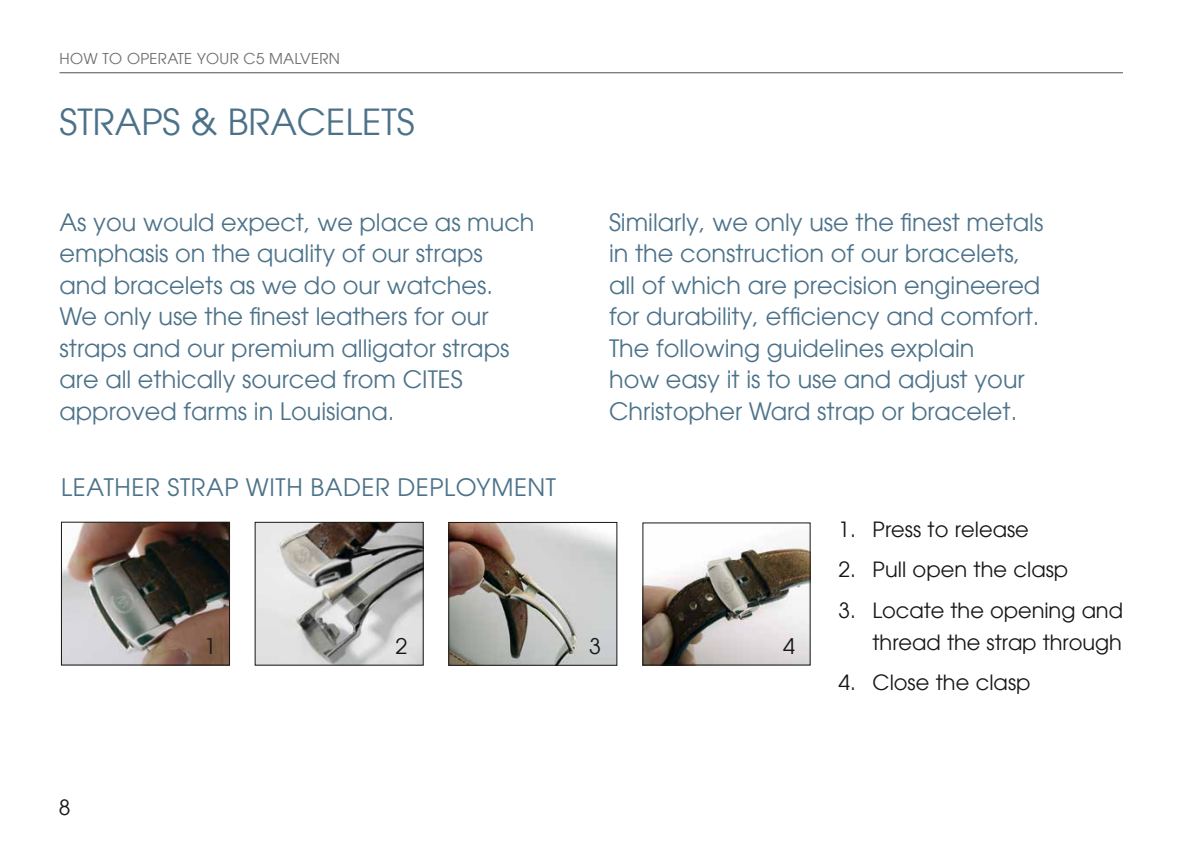
<style>
.page{position:relative;width:1191px;height:851px;background:#fff}
.page>*{position:absolute;margin:0;border:0;box-sizing:border-box;transform-origin:0 0}
.t1{font:36px "Avant Garde LT";color:#4c728a}
.t2{font:24px/31.5px "Avant Garde LT";color:#4c728a}
.t3{font:24px "Avant Garde";letter-spacing:.025em;color:#4c728a}
.t4{font:21.6px "Avant Garde LT";color:#181716}
.t5{font:21px/31.5px "Avant Garde LT";letter-spacing:-.005em;color:#181716;text-align:right}
.t6{font:15px "Avant Garde LT";letter-spacing:.02em;color:#6e6e6e}
</style>
<div class="page">
<hr style="left:60px;top:72px;width:1063px;height:1px;background:#6e6e6e">
<img style="left:63px;top:523px;width:165px;height:140px">
<div style="left:61px;top:521px;width:169px;height:144px;border:1px solid #181716"></div>
<img style="left:257px;top:524px;width:164px;height:139px">
<div style="left:255px;top:522px;width:168px;height:143px;border:1px solid #181716"></div>
<img style="left:450px;top:524px;width:165px;height:139px">
<div style="left:448px;top:522px;width:169px;height:143px;border:1px solid #181716"></div>
<img style="left:644px;top:546px;width:164px;height:117px">
<div style="left:642px;top:522px;width:168px;height:143px;border:1px solid #181716"></div>
<p class="t6" style="left:60px;top:49px;width:282px">HOW TO Operate YOUR C5 MALVERN</p>
<h1 class="t1" style="left:60px;top:101px;width:339px">Straps &amp; brac elets</h1>
<p class="t2" style="left:60px;top:206px;width:476px">As you would expect, we place as much emphasis on the quality of our straps and bracelets as we do our watches.<br>We only use the finest leathers for our straps and our premium alligator straps are all ethically sourced from CITES approved farms in Louisiana.</p>
<p class="t2" style="left:609px;top:206px;width:436px">Similarly, we only use the finest metals in the construction of our bracelets, all of which are precision engineered for durability, efficiency and comfort.<br>The following guidelines explain<br>how easy it is to use and adjust your Christopher Ward strap or bracelet.</p>
<p class="t3" style="left:61px;top:472px;width:496px">LEATHER STRAP WITH BADER DEPLOYMENT</p>
<p class="t5" style="left:59px;top:791px;width:13px">8</p>
<p class="t4" style="left:204px;top:633px;width:13px">1</p>
<p class="t4" style="left:395px;top:633px;width:13px">2</p>
<p class="t4" style="left:589px;top:633px;width:13px">3</p>
<p class="t4" style="left:783px;top:633px;width:13px">4</p>
<p class="t5" style="left:838px;top:513px;width:192px">1. Press to release</p>
<p class="t5" style="left:838px;top:554px;width:231px">2. Pull open the clasp</p>
<p class="t5" style="left:838px;top:594px;width:286px">3. Locate the opening and thread the strap through</p>
<p class="t5" style="left:838px;top:666px;width:193px">4. Close the clasp</p>
</div>
